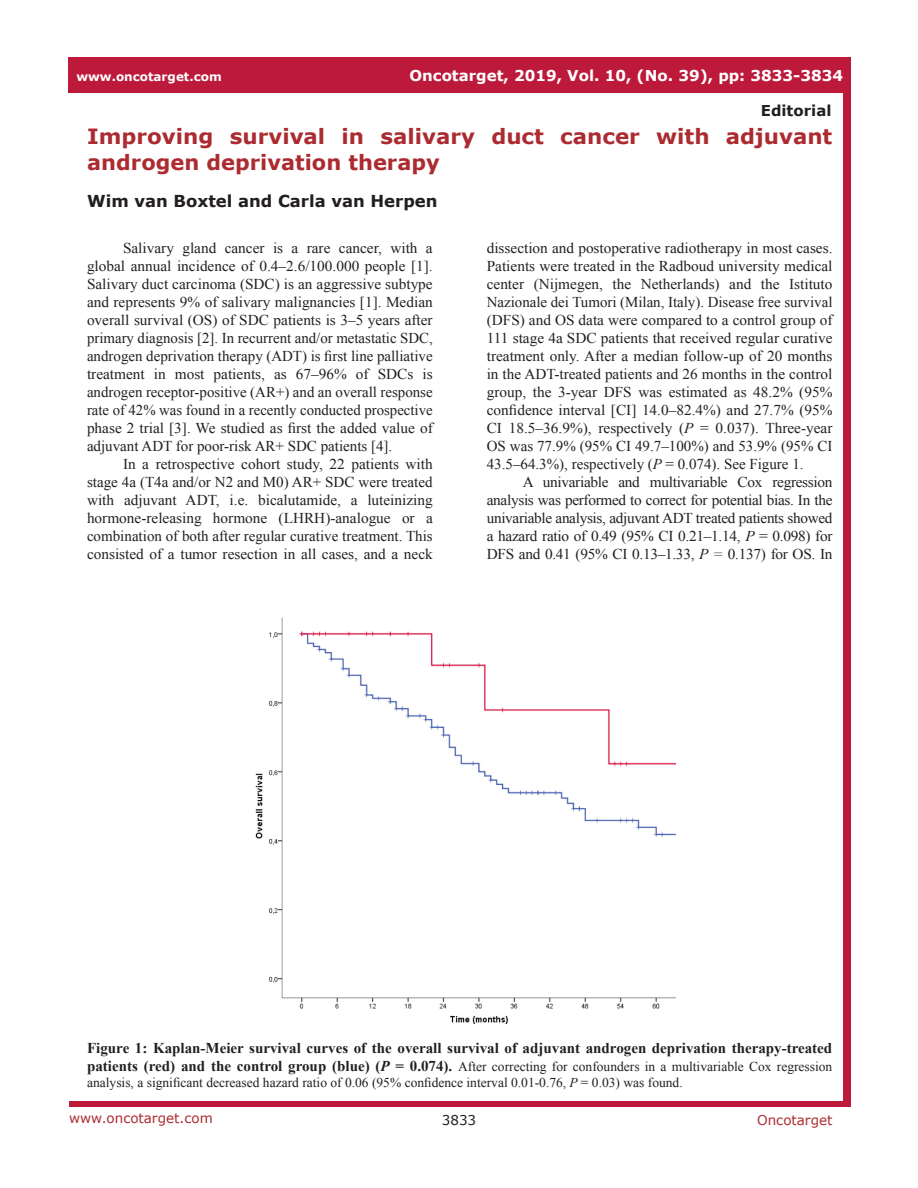
<style>
.page{position:relative;width:918px;height:1188px;background:#fff}
.page>*{position:absolute;margin:0;border:0;box-sizing:border-box;transform-origin:0 0}
.t1{font:700 21px/25.2px "Verdana";color:#ac2b31}
.Authors{font:700 16.5px "Verdana";color:#231f20}
.BodyTextEditorial{font:15px/18px "Times New Roman";color:#231f20;text-align:justify}
.FigureText{font:700 15px "Times New Roman";color:#231f20}
.t2{font:700 15px "Verdana";color:#fff}
.t3{font:700 15px "Verdana";color:#231f20}
.FigureText-2{font:13.5px/16.2px "Times New Roman";color:#231f20}
.t4{font:13.5px "Verdana";color:#ac2b31}
.t5{font:13.5px "Verdana";color:#231f20}
.t6{font:700 12px "Verdana";color:#fff}
.s1{font-style:italic}
.s2{font-weight:700;font-size:15px}
.s3{font-weight:700;font-style:italic;font-size:15px}
</style>
<div class="page">
<div style="left:69px;top:57px;width:781px;height:36px;background:#bd1a3b"></div>
<img style="left:255px;top:617px;width:421px;height:407px">
<p class="t6" style="left:76px;top:68px;width:147px">www.oncotarget.com</p>
<p class="t2" style="left:409px;top:65px;width:435px">Oncotarget, 2019, Vol. 10, (No. 39), pp: 3833-3834</p>
<p class="t3" style="left:761px;top:100px;width:72px">Editorial</p>
<p class="t1" style="left:87px;top:124px;width:747px">Improving survival in salivary duct cancer with adjuvant androgen deprivation therapy</p>
<p class="Authors" style="left:87px;top:190px;width:352px">Wim van Boxtel and Carla van Herpen</p>
<p class="BodyTextEditorial" style="left:87px;top:239px;width:347px;text-indent:36px">Salivary gland cancer is a rare cancer, with a global annual incidence of 0.4–2.6/100.000 people [1].<br>Salivary duct carcinoma (SDC) is an aggressive subtype and represents 9% of salivary malignancies [1]. Median overall survival (OS) of SDC patients is 3–5 years after primary diagnosis [2]. In recurrent and/or metastatic SDC, androgen deprivation therapy (ADT) is first line palliative treatment in most patients, as 67–96% of SDCs is androgen receptor-positive (AR+) and an overall response rate of 42% was found in a recently conducted prospective phase 2 trial [3]. We studied as first the added value of adjuvant ADT for poor-risk AR+ SDC patients [4].</p>
<p class="BodyTextEditorial" style="left:87px;top:455px;width:347px;text-indent:36px">In a retrospective cohort study, 22 patients with stage 4a (T4a and/or N2 and M0) AR+ SDC were treated with adjuvant ADT, i.e. bicalutamide, a luteinizing hormone-releasing hormone (LHRH)-analogue or a combination of both after regular curative treatment. This consisted of a tumor resection in all cases, and a neck</p>
<p class="BodyTextEditorial" style="left:487px;top:239px;width:347px">dissection and postoperative radiotherapy in most cases.<br>Patients were treated in the Radboud university medical center (Nijmegen, the Netherlands) and the Istituto Nazionale dei Tumori (Milan, Italy). Disease free survival (DFS) and OS data were compared to a control group of 111 stage 4a SDC patients that received regular curative treatment only. After a median follow-up of 20 months in the ADT-treated patients and 26 months in the control group, the 3-year DFS was estimated as 48.2% (95% confidence interval [CI] 14.0–82.4%) and 27.7% (95% CI 18.5–36.9%), respectively (<span class="s1">P</span> = 0.037). Three-year OS was 77.9% (95% CI 49.7–100%) and 53.9% (95% CI 43.5–64.3%), respectively (<span class="s1">P</span> = 0.074). See Figure 1.</p>
<p class="BodyTextEditorial" style="left:487px;top:473px;width:347px;text-indent:36px">A univariable and multivariable Cox regression analysis was performed to correct for potential bias. In the univariable analysis, adjuvant ADT treated patients showed a hazard ratio of 0.49 (95% CI 0.21–1.14, <span class="s1">P</span> = 0.098) for DFS and 0.41 (95% CI 0.13–1.33, <span class="s1">P =</span> 0.137) for OS. In</p>
<p class="FigureText" style="left:87px;top:1038px;width:747px">Figure 1: Kaplan-Meier survival curves of the overall survival of adjuvant androgen deprivation therapy-treated</p>
<p class="FigureText-2" style="left:87px;top:1058px;width:747px"><span class="s2">patients (red) and the control group (blue) (</span><span class="s3">P</span> <span class="s2">= 0.074).</span> After correcting for confounders in a multivariable Cox regression analysis, a significant decreased hazard ratio of 0.06 (95% confidence interval 0.01-0.76, <span class="s1">P</span> = 0.03) was found.</p>
<p class="t4" style="left:69px;top:1109px;width:145px">www.oncotarget.com</p>
<p class="t5" style="left:442px;top:1111px;width:36px">3833</p>
<p class="t4" style="left:757px;top:1111px;width:77px">Oncotarget</p>
</div>
